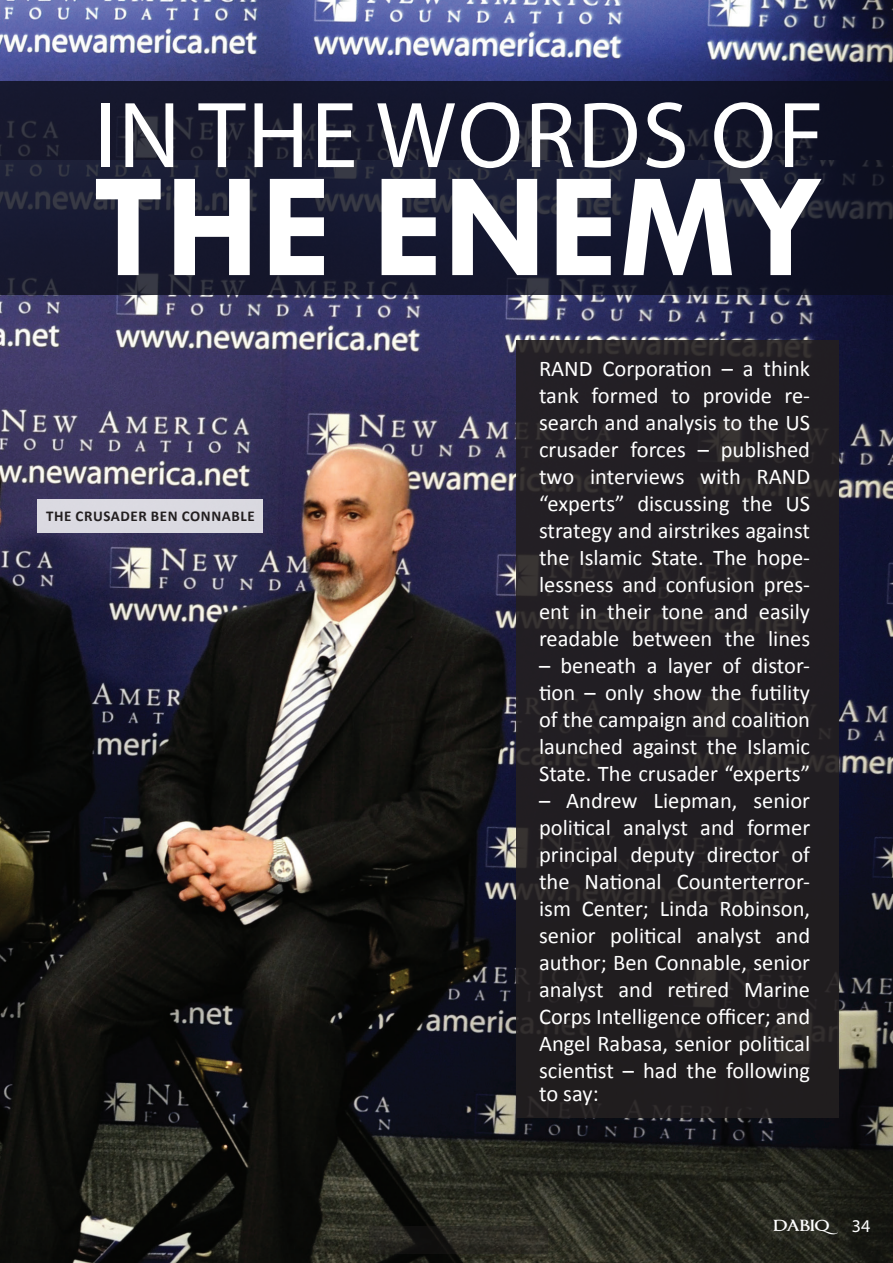
<style>
.page{position:relative;width:893px;height:1263px;background:#fff}
.page>*{position:absolute;margin:0;border:0;box-sizing:border-box;transform-origin:0 0}
.t1{font:700 150px "Tw Cen";color:#fff}
.t2{font:94.5px "Myriad Pro";letter-spacing:.02em;color:#fff}
.t3{font:22.5px/27px "Calibri";color:#fff;text-align:justify}
.t4{font:700 19.5px "Imperator Small Caps";color:#fff}
.t5{font:18px "Myriad Pro";color:#fff}
.t6{font:700 15px "Calibri";letter-spacing:.04em;color:#231f20}
</style>
<div class="page">
<img style="left:0;top:0;width:892px;height:81px">
<img style="left:0;top:294px;width:892px;height:969px">
<div style="left:38px;top:499px;width:225px;height:33px;background:#dbdae1"></div>
<div style="left:517px;top:340px;width:322px;height:777px;background:#231f20"></div>
<svg style="left:0;top:81px;width:892px;height:213px;fill:#15172d"></svg>
<svg style="left:369px;top:1227px;width:178px;height:27px;fill:#2a2821"></svg>
<hr style="left:892px;top:0;width:1px;height:1263px;background:#0d0f1d">
<h2 class="t2" style="left:94px;top:77px;width:732px">IN THE WORDS OF</h2>
<h1 class="t1" style="left:93px;top:137px;width:734px">THE ENEMY</h1>
<p class="t6" style="left:46px;top:507px;width:210px">THE CRUSADER BEN CONNABLE</p>
<p class="t3" style="left:539px;top:355px;width:273px">RAND Corporation – a think tank formed to provide re&shy;search and analysis to the US crusader forces – published two interviews with RAND “experts” discussing the US strategy and airstrikes against the Islamic State. The hope&shy;lessness and confusion pres&shy;ent in their tone and easily readable between the lines</p>
<p class="t3" style="left:539px;top:652px;width:273px">– beneath a layer of distor&shy;tion – only show the futility of the campaign and coalition launched against the Islamic State. The crusader “experts”</p>
<p class="t3" style="left:539px;top:787px;width:273px">– Andrew Liepman, senior political analyst and former principal deputy director of the National Counterterror&shy;ism Center; Linda Robinson, senior political analyst and author; Ben Connable, senior analyst and retired Marine Corps Intelligence officer; and Angel Rabasa, senior political scientist – had the following</p>
<p class="t3" style="left:539px;top:1080px;width:61px">to say:</p>
<p class="t4" style="left:773px;top:1215px;width:58px">dabiq</p>
<p class="t5" style="left:852px;top:1215px;width:20px">34</p>
</div>
